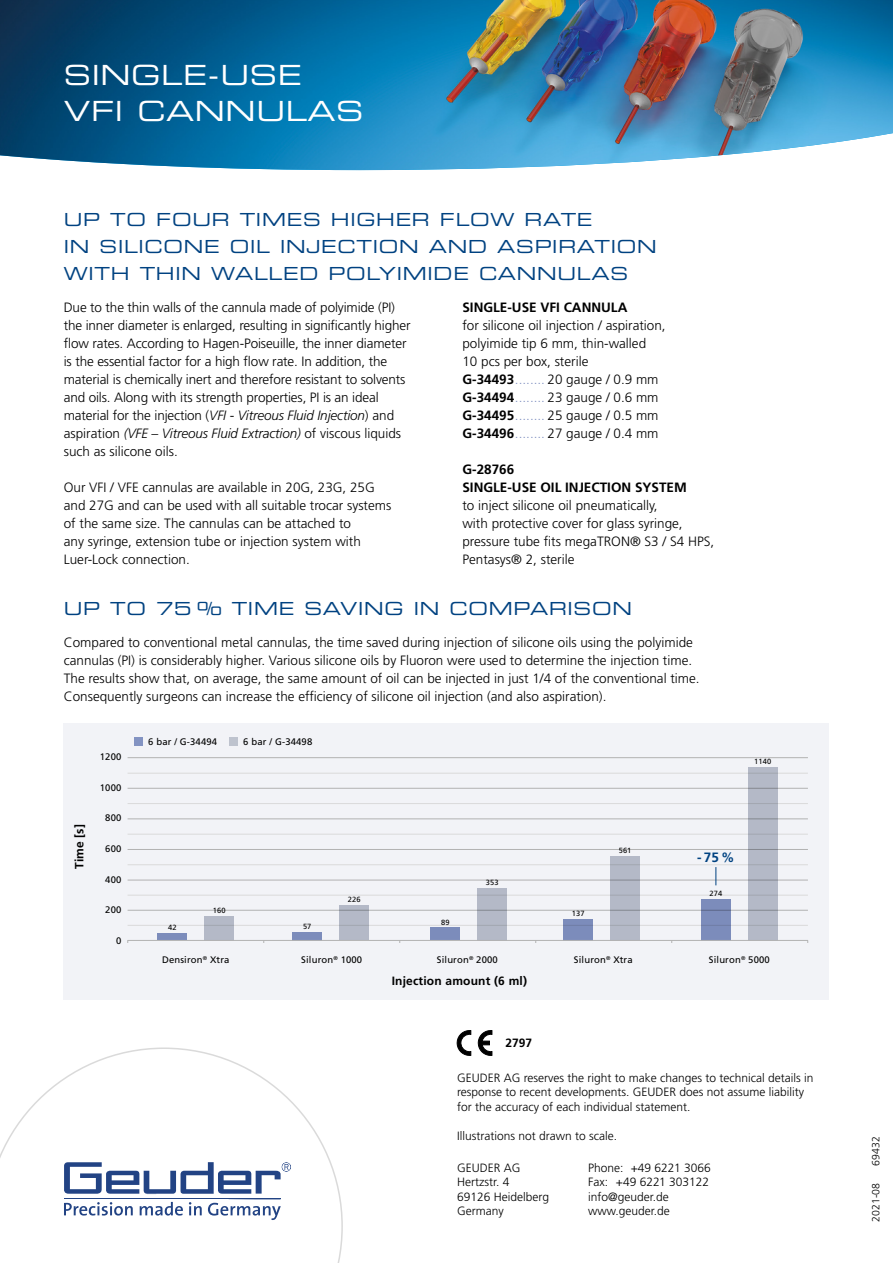
<style>
.page{position:relative;width:893px;height:1263px;background:#fff}
.page>*{position:absolute;margin:0;border:0;box-sizing:border-box;transform-origin:0 0}
.t1{font:27.75px/36px "Eurostile LT Std Ex 2";letter-spacing:.02em;color:#fff}
.t2{font:18px/27px "Eurostile LT Std Ex 2";letter-spacing:.04em;color:#004281}
.t3{font:300 13.5px/18px "Frutiger LT Std";color:#000}
.t4{font:700 13.5px/18px "Frutiger LT Std";color:#000}
.t5{font:700 13.5px "Frutiger LT Std";color:#004281}
.t6{font:300 12px/14.4px "Frutiger LT Std";color:#000}
.t7{font:700 12px "Frutiger LT Std";letter-spacing:.015em;color:#000}
.t8{font:300 10.5px "Frutiger LT Std";color:#000}
.t9{font:9.45px "Frutiger LT Std";letter-spacing:.015em;color:#000}
.t10{font:7.5px "Frutiger LT Std";letter-spacing:.015em;color:#000}
.s1{font-style:italic}
.s2{font-weight:700}
.s3{color:#8393c2}
</style>
<div class="page">
<svg style="left:0;top:1047px;width:343px;height:216px"></svg>
<svg style="left:64px;top:1162px;width:227px;height:58px"></svg>
<img style="left:0;top:0;width:893px;height:170px">
<svg style="left:456px;top:1030px;width:15px;height:26px"></svg>
<svg style="left:478px;top:1030px;width:14px;height:25px"></svg>
<div style="left:63px;top:723px;width:766px;height:277px;background:#f2f3f7"></div>
<hr style="left:128px;top:880px;width:680px;height:1px;background:#b2b2b2">
<hr style="left:128px;top:910px;width:680px;height:1px;background:#b2b2b2">
<hr style="left:128px;top:895px;width:680px;height:1px;background:#dadada">
<hr style="left:128px;top:925px;width:680px;height:1px;background:#dadada">
<hr style="left:128px;top:864px;width:680px;height:1px;background:#dadada">
<hr style="left:128px;top:834px;width:680px;height:1px;background:#dadada">
<hr style="left:128px;top:803px;width:680px;height:1px;background:#dadada">
<hr style="left:128px;top:773px;width:680px;height:1px;background:#dadada">
<hr style="left:128px;top:849px;width:680px;height:1px;background:#b2b2b2">
<hr style="left:128px;top:819px;width:680px;height:1px;background:#b2b2b2">
<hr style="left:128px;top:788px;width:680px;height:1px;background:#b2b2b2">
<hr style="left:128px;top:757px;width:680px;height:1px;background:#b2b2b2">
<div style="left:134px;top:737px;width:9px;height:9px;background:#8393c2"></div>
<div style="left:229px;top:737px;width:9px;height:9px;background:#bec3ce"></div>
<svg style="left:748px;top:767px;width:29px;height:173px;background:#b1b6c4"></svg>
<svg style="left:701px;top:899px;width:30px;height:41px"></svg>
<div style="left:204px;top:916px;width:30px;height:24px;background:#b4b9c7"></div>
<div style="left:157px;top:933px;width:30px;height:7px;background:#7c8cbb"></div>
<svg style="left:339px;top:905px;width:30px;height:35px"></svg>
<div style="left:292px;top:932px;width:30px;height:8px;background:#7c8cbb"></div>
<svg style="left:477px;top:888px;width:30px;height:52px;background:#b2b7c4"></svg>
<div style="left:430px;top:927px;width:30px;height:13px;background:#7c8cbb"></div>
<svg style="left:610px;top:856px;width:30px;height:84px;background:#b2b7c4"></svg>
<div style="left:563px;top:919px;width:30px;height:21px;background:#7c8cbb"></div>
<hr style="left:128px;top:940px;width:680px;height:1px;background:#b2b2b2">
<svg style="left:715px;top:867px;width:1px;height:18px"></svg>
<h1 class="t1" style="left:64px;top:56px;width:301px">SINGLE-USE<br>VFI CANNULAS</h1>
<h2 class="t2" style="left:64px;top:206px;width:594px">UP TO FOUR TIMES HIGHER FLOW RATE<br>IN SILICONE OIL INJECTION AND ASPIRATION<br>WITH THIN WALLED POLYIMIDE CANNULAS</h2>
<p class="t3" style="left:64px;top:299px;width:348px">Due to the thin walls of the cannula made of polyimide (PI) the inner diameter is enlarged, resulting in significantly higher flow rates. According to Hagen-Poiseuille, the inner diameter is the essential factor for a high flow rate. In addition, the material is chemically inert and therefore resistant to solvents and oils. Along with its strength properties, PI is an ideal material for the injection (<span class="s1">VFI - Vitreous Fluid Injection</span>) and aspiration <span class="s1">(VFE – Vitreous Fluid Extraction)</span> of viscous liquids such as silicone oils.</p>
<p class="t3" style="left:64px;top:479px;width:329px">Our VFI / VFE cannulas are available in 20G, 23G, 25G and 27G and can be used with all suitable trocar systems of the same size. The cannulas can be attached to<br>any syringe, extension tube or injection system with Luer-Lock connection.</p>
<p class="t4" style="left:462px;top:298px;width:167px">SINGLE-USE VFI CANNULA</p>
<p class="t3" style="left:462px;top:317px;width:205px">for silicone oil injection / aspiration, polyimide tip 6 mm, thin-walled<br>10 pcs per box, sterile<br><span class="s2">G-34493</span><span class="s3">........</span> 20 gauge / 0.9 mm<br><span class="s2">G-34494</span><span class="s3">........</span> 23 gauge / 0.6 mm<br><span class="s2">G-34495</span><span class="s3">........</span> 25 gauge / 0.5 mm<br><span class="s2">G-34496</span><span class="s3">........</span> 27 gauge / 0.4 mm</p>
<p class="t4" style="left:462px;top:460px;width:226px">G-28766<br>SINGLE-USE OIL INJECTION SYSTEM</p>
<p class="t3" style="left:462px;top:497px;width:253px">to inject silicone oil pneumatically,<br>with protective cover for glass syringe, pressure tube fits megaTRON® S3 / S4 HPS, Pentasys® 2, sterile</p>
<h2 class="t2" style="left:64px;top:595px;width:570px">UP TO 75 % TIME SAVING IN COMPARISON</h2>
<p class="t3" style="left:64px;top:633px;width:637px">Compared to conventional metal cannulas, the time saved during injection of silicone oils using the polyimide cannulas (PI) is considerably higher. Various silicone oils by Fluoron were used to determine the injection time.<br>The results show that, on average, the same amount of oil can be injected in just 1/4 of the conventional time.<br>Consequently surgeons can increase the efficiency of silicone oil injection (and also aspiration).</p>
<p class="t7" style="left:72px;top:869px;width:47px;rotate:-90deg">Time [s]</p>
<p class="t9" style="left:100px;top:751px;width:23px">1200</p>
<p class="t9" style="left:100px;top:782px;width:23px">1000</p>
<p class="t9" style="left:105px;top:812px;width:18px">800</p>
<p class="t9" style="left:105px;top:843px;width:18px">600</p>
<p class="t9" style="left:105px;top:874px;width:18px">400</p>
<p class="t9" style="left:105px;top:904px;width:18px">200</p>
<p class="t9" style="left:116px;top:935px;width:7px">0</p>
<p class="t9" style="left:148px;top:736px;width:71px">6 bar / G-34494</p>
<p class="t9" style="left:243px;top:736px;width:71px">6 bar / G-34498</p>
<p class="t10" style="left:754px;top:757px;width:19px">1140</p>
<p class="t10" style="left:619px;top:846px;width:14px">561</p>
<p class="t5" style="left:697px;top:850px;width:39px">-75%</p>
<p class="t10" style="left:486px;top:877px;width:14px">353</p>
<p class="t10" style="left:348px;top:895px;width:14px">226</p>
<p class="t10" style="left:709px;top:889px;width:14px">274</p>
<p class="t10" style="left:213px;top:906px;width:14px">160</p>
<p class="t10" style="left:572px;top:909px;width:14px">137</p>
<p class="t10" style="left:168px;top:923px;width:10px">42</p>
<p class="t10" style="left:303px;top:922px;width:10px">57</p>
<p class="t10" style="left:441px;top:918px;width:10px">89</p>
<p class="t9" style="left:162px;top:954px;width:69px">Densiron<sup>®</sup> Xtra</p>
<p class="t9" style="left:301px;top:954px;width:62px">Siluron<sup>®</sup> 1000</p>
<p class="t9" style="left:574px;top:954px;width:60px">Siluron<sup>®</sup> Xtra</p>
<p class="t9" style="left:709px;top:954px;width:62px">Siluron<sup>®</sup> 5000</p>
<p class="t9" style="left:437px;top:954px;width:62px">Siluron<sup>®</sup> 2000</p>
<p class="t7" style="left:392px;top:973px;width:137px">Injection amount (6 ml)</p>
<p class="t7" style="left:505px;top:1036px;width:28px">2797</p>
<p class="t6" style="left:457px;top:1071px;width:358px">GEUDER AG reserves the right to make changes to technical details in response to recent developments. GEUDER does not assume liability for the accuracy of each individual statement.</p>
<p class="t6" style="left:457px;top:1128px;width:162px">Illustrations not drawn to scale.</p>
<p class="t6" style="left:457px;top:1161px;width:94px">GEUDER AG<br>Hertzstr. 4<br>69126 Heidelberg<br>Germany</p>
<p class="t6" style="left:588px;top:1161px;width:124px">Phone: +49 6221 3066<br>Fax: +49 6221 303122 info@geuder.de www.geuder.de</p>
<p class="t8" style="left:870px;top:1165px;width:31px;rotate:-90deg">69432</p>
<p class="t8" style="left:870px;top:1221px;width:40px;rotate:-90deg">2021-08</p>
</div>
